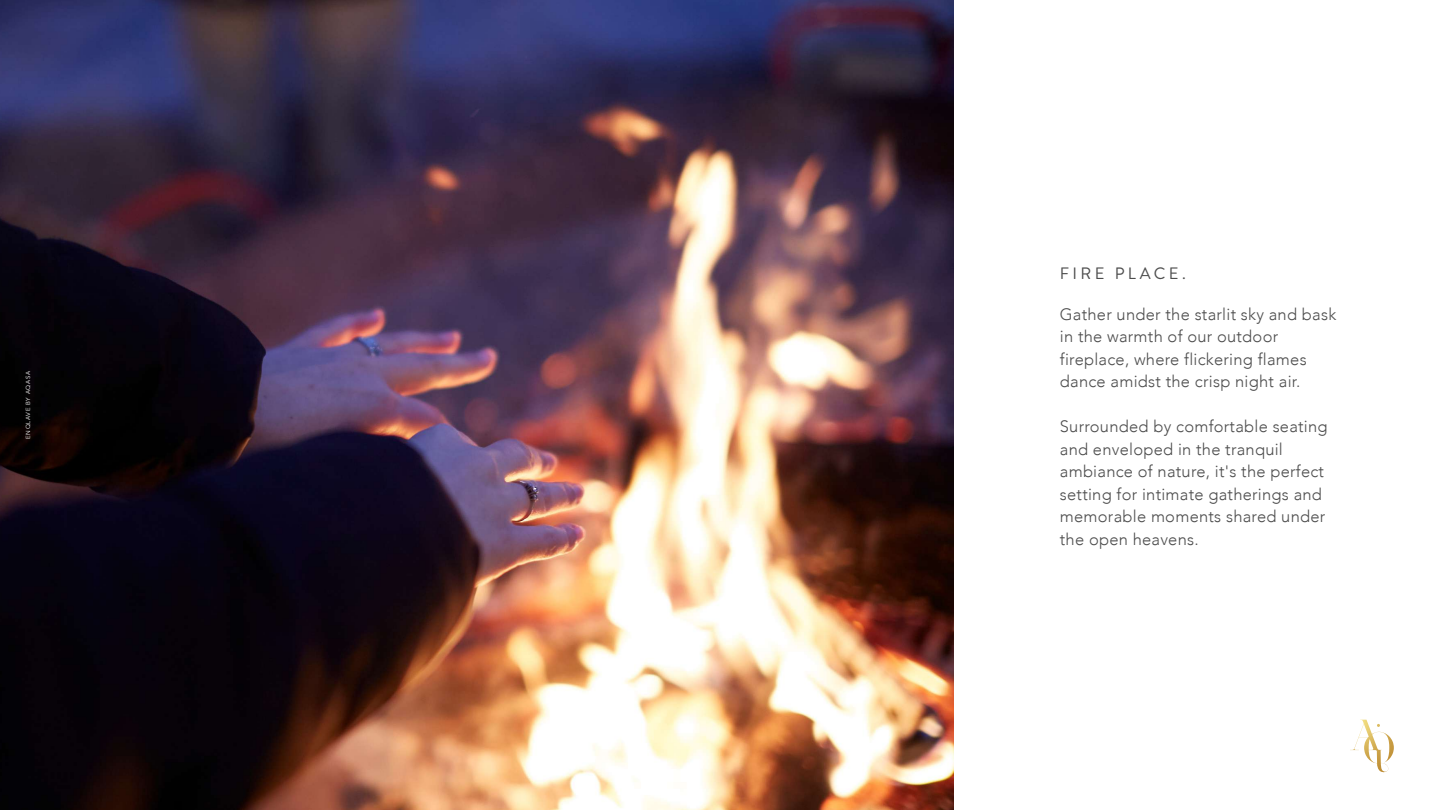
<style>
.page{position:relative;width:1440px;height:810px;background:#fff}
.page>*{position:absolute;margin:0;border:0;box-sizing:border-box;transform-origin:0 0}
.t1{font:300 16.5px/22.5px "Avenir";letter-spacing:.015em;color:#4d4d4d}
.t2{font:16.5px "Brandon Grotesque";letter-spacing:.2em;color:#4d4d4d}
.t3{font:6px "Avenir";letter-spacing:.1em;color:#fff}
</style>
<div class="page">
<img style="left:0;top:0;width:953px;height:810px">
<svg style="left:1350px;top:720px;width:44px;height:53px"></svg>
<p class="t3" style="left:24px;top:439px;width:69px;rotate:-90deg">ENQLAVE BY AQASA</p>
<p class="t2" style="left:1060px;top:262px;width:127px">FIRE PLACE.</p>
<p class="t1" style="left:1060px;top:303px;width:278px">Gather under the starlit sky and bask in the warmth of our outdoor fireplace, where flickering flames dance amidst the crisp night air.</p>
<p class="t1" style="left:1060px;top:415px;width:269px">Surrounded by comfortable seating and enveloped in the tranquil ambiance of nature, it's the perfect setting for intimate gatherings and memorable moments shared under the open heavens.</p>
</div>
